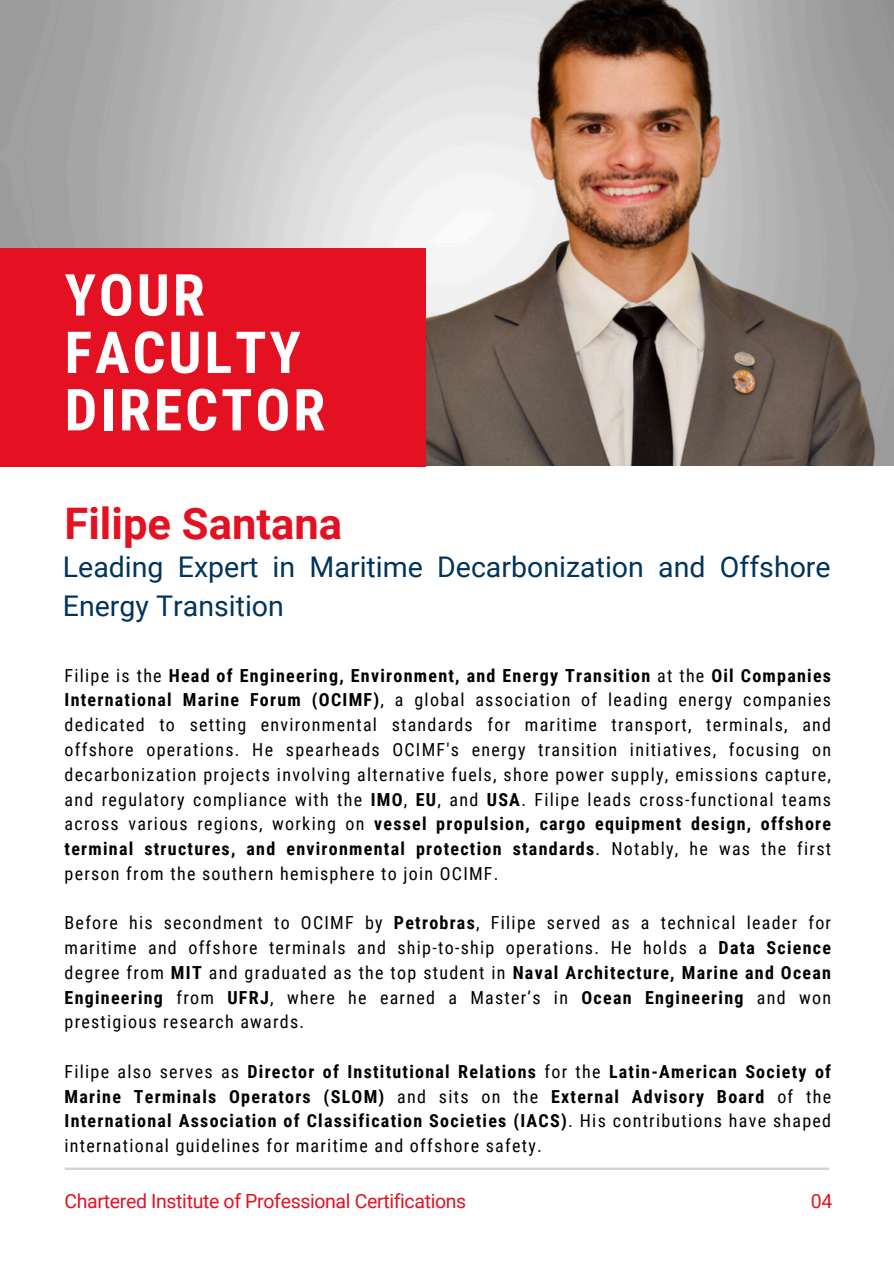
<style>
.page{position:relative;width:894px;height:1264px;background:#fff}
.page>*{position:absolute;margin:0;border:0;box-sizing:border-box;transform-origin:0 0}
.t1{font:700 57.9px/57.3px "Roboto Condensed";letter-spacing:.05em;color:#fff}
.t2{font:700 43.5px "Roboto";color:#e31121}
.t3{font:28.5px/39.3px "Roboto";color:#00345b}
.t4{font:19.5px "Roboto";letter-spacing:-.015em;color:#e31121}
.t5{font:18px/24.8px "Roboto Condensed";letter-spacing:.07em;color:#000;text-align:justify}
.t6{font:700 18px/24.8px "Roboto Condensed";letter-spacing:.07em;color:#000;text-align:justify}
.s1{font-weight:700}
.s2{font-weight:400}
</style>
<div class="page">
<img style="left:0;top:0;width:893px;height:466px">
<div style="left:0;top:248px;width:425px;height:218px;background:#e31121"></div>
<hr style="left:65px;top:1167px;width:763px;height:2px;background:#d1d1d1">
<p class="t1" style="left:65px;top:267px;width:262px">YOUR<br>FACULTY<br>DIRECTOR</p>
<p class="t2" style="left:65px;top:499px;width:279px">Filipe Santana</p>
<p class="t3" style="left:63px;top:547px;width:769px">Leading Expert in Maritime Decarbonization and Offshore<br>Energy Transition</p>
<h1 class="t5" style="left:65px;top:663px;width:767px">Filipe is the <span class="s1">Head of Engineering, Environment, and Energy Transition</span> at the <span class="s1">Oil Companies International Marine Forum (OCIMF)</span>, a global association of leading energy companies dedicated to setting environmental standards for maritime transport, terminals, and offshore operations. He spearheads OCIMF's energy transition initiatives, focusing on decarbonization projects involving alternative fuels, shore power supply, emissions capture, and regulatory compliance with the <span class="s1">IMO</span>, <span class="s1">EU</span>, and <span class="s1">USA</span>. Filipe leads cross-functional teams across various regions, working on <span class="s1">vessel propulsion, cargo equipment design, offshore terminal structures, and environmental protection standards</span>. Notably, he was the first person from the southern hemisphere to join OCIMF.</h1>
<h2 class="t5" style="left:65px;top:910px;width:767px">Before his secondment to OCIMF by <span class="s1">Petrobras</span>, Filipe served as a technical leader for maritime and offshore terminals and ship-to-ship operations. He holds a <span class="s1">Data Science </span>degree from <span class="s1">MIT</span> and graduated as the top student in <span class="s1">Naval Architecture, Marine and Ocean Engineering</span> from <span class="s1">UFRJ</span>, where he earned a Master’s in <span class="s1">Ocean Engineering</span> and won prestigious research awards.</h2>
<h3 class="t6" style="left:65px;top:1059px;width:767px"><span class="s2">Filipe also serves as</span> Director of Institutional Relations <span class="s2">for the</span> Latin-American Society of Marine Terminals Operators (SLOM) <span class="s2">and sits on the</span> External Advisory Board <span class="s2">of the </span>International Association of Classification Societies (IACS)<span class="s2">. His contributions have shaped international guidelines for maritime and offshore safety.</span></h3>
<p class="t4" style="left:65px;top:1189px;width:403px">Chartered Institute of Professional Certifications</p>
<p class="t4" style="left:810px;top:1189px;width:23px">04</p>
</div>
